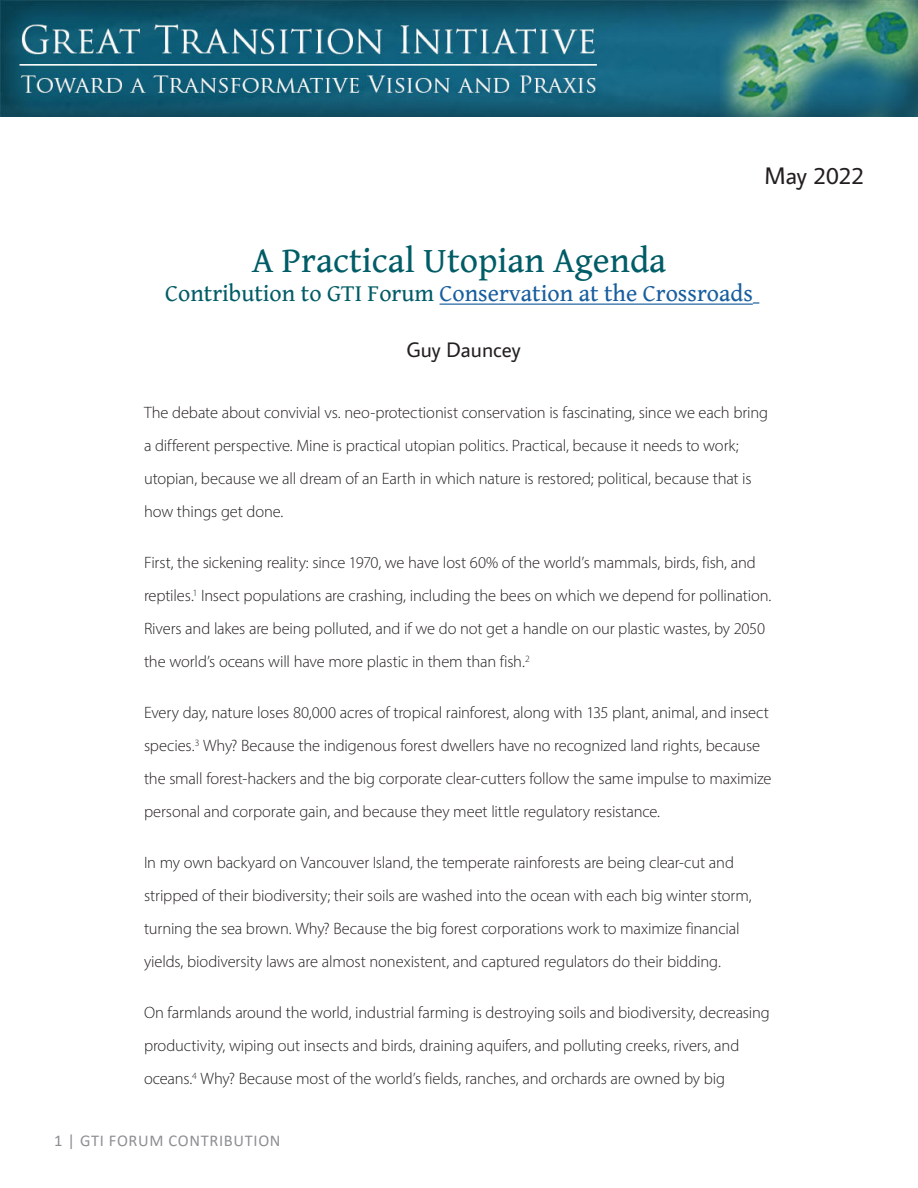
<style>
.page{position:relative;width:918px;height:1188px;background:#fff}
.page>*{position:absolute;margin:0;border:0;box-sizing:border-box;transform-origin:0 0}
.Document_Title{font:36px "Gentium Book Basic";color:#005c66}
.Document_Title-2{font:24px "Gentium Book Basic";color:#175d9e}
.Main_Content{font:24px "Average Sans";letter-spacing:-.01em;color:#231f20}
.Author_Date{font:21px "Average Sans";color:#231f20}
.Book_Review_Main_Con{font:300 16.5px/33px "Myriad Pro";letter-spacing:-.01em;color:#231f20}
.t1{font:16.5px "Calibri";letter-spacing:.04em;color:#8d8f92}
.s1{color:#005c66}
</style>
<div class="page">
<img style="left:0;top:1px;width:918px;height:116px">
<hr style="left:440px;top:304px;width:313px;height:1px;background:#175d9e">
<svg style="left:753px;top:302px;width:6px;height:2px"></svg>
<p class="Main_Content" style="left:765px;top:160px;width:101px">May 2022</p>
<p class="Document_Title" style="left:252px;top:234px;width:416px">A Practical Utopian Agenda</p>
<p class="Document_Title-2" style="left:165px;top:276px;width:589px"><span class="s1">Contribution to GTI Forum</span> Conservation at the Crossroads</p>
<p class="Author_Date" style="left:407px;top:335px;width:116px">Guy Dauncey</p>
<p class="Book_Review_Main_Con" style="left:144px;top:396px;width:626px">The debate about convivial vs. neo-protectionist conservation is fascinating, since we each bring a different perspective. Mine is practical utopian politics. Practical, because it needs to work; utopian, because we all dream of an Earth in which nature is restored; political, because that is how things get done.</p>
<p class="Book_Review_Main_Con" style="left:144px;top:546px;width:629px">First, the sickening reality: since 1970, we have lost 60% of the world’s mammals, birds, fish, and reptiles.<sup>1</sup> Insect populations are crashing, including the bees on which we depend for pollination.<br>Rivers and lakes are being polluted, and if we do not get a handle on our plastic wastes, by 2050 the world’s oceans will have more plastic in them than fish.<sup>2</sup></p>
<p class="Book_Review_Main_Con" style="left:144px;top:696px;width:629px">Every day, nature loses 80,000 acres of tropical rainforest, along with 135 plant, animal, and insect species.<sup>3</sup> Why? Because the indigenous forest dwellers have no recognized land rights, because the small forest-hackers and the big corporate clear-cutters follow the same impulse to maximize personal and corporate gain, and because they meet little regulatory resistance.</p>
<p class="Book_Review_Main_Con" style="left:144px;top:846px;width:609px">In my own backyard on Vancouver Island, the temperate rainforests are being clear-cut and stripped of their biodiversity; their soils are washed into the ocean with each big winter storm, turning the sea brown. Why? Because the big forest corporations work to maximize financial yields, biodiversity laws are almost nonexistent, and captured regulators do their bidding.</p>
<p class="Book_Review_Main_Con" style="left:144px;top:996px;width:627px">On farmlands around the world, industrial farming is destroying soils and biodiversity, decreasing productivity, wiping out insects and birds, draining aquifers, and polluting creeks, rivers, and oceans.<sup>4</sup> Why? Because most of the world’s fields, ranches, and orchards are owned by big</p>
<p class="t1" style="left:54px;top:1129px;width:228px">1 | GTI FORUM CONTRIBUTION</p>
</div>
